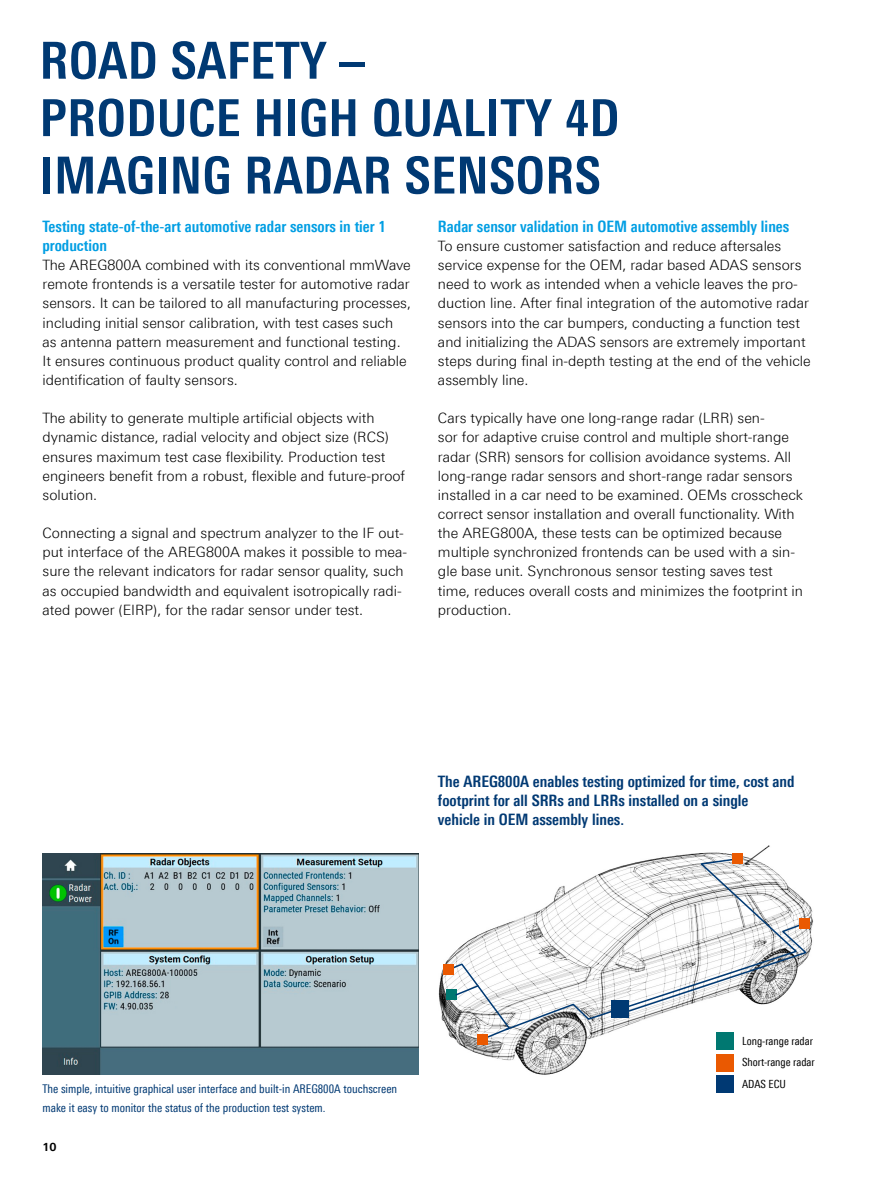
<style>
.page{position:relative;width:893px;height:1191px;background:#fff}
.page>*{position:absolute;margin:0;border:0;box-sizing:border-box;transform-origin:0 0}
.Seiten_Headline_34Pt_blau{font:700 condensed 51px/57.4px "Linotype Universfor RS";letter-spacing:.01em;color:#003973}
.Grafik_Tabelle_Überschrift{font:700 condensed 15.75px/19.2px "Linotype Universfor RS";color:#003973}
.Absatzfett_cyan{font:700 condensed 15.75px/19.2px "Linotype Universfor RS";color:#009ee3}
.Haupttext{font:300 14.25px/19.2px "Linotype Universfor RS";color:#000}
.Haupttext_ohne_Abstand{font:300 14.25px/19.2px "Linotype Universfor RS";color:#000}
.Bildunterschrift{font:condensed 12px/19.2px "Linotype Universfor RS";color:#003973}
.t1{font:11.25px "Linotype Univers 420 Cn";color:#000}
.t2{font:700 11.25px "Linotype Universfor RS";color:#000}
</style>
<div class="page">
<img style="left:395px;top:845px;width:418px;height:248px">
<div style="left:717px;top:1032px;width:17px;height:17px;background:#007871"></div>
<div style="left:717px;top:1075px;width:17px;height:17px;background:#003973"></div>
<div style="left:717px;top:1054px;width:17px;height:17px;background:#ea5901"></div>
<div style="left:443px;top:964px;width:11px;height:10px;background:#ea5901"></div>
<div style="left:446px;top:989px;width:10px;height:10px;background:#007871"></div>
<svg style="left:447px;top:857px;width:362px;height:184px"></svg>
<div style="left:477px;top:1034px;width:11px;height:10px;background:#ea5901"></div>
<div style="left:799px;top:918px;width:10px;height:10px;background:#ea5901"></div>
<div style="left:732px;top:853px;width:11px;height:11px;background:#ea5901"></div>
<img style="left:43px;top:854px;width:376px;height:220px">
<p class="Seiten_Headline_34Pt_blau" style="left:40px;top:31px;width:581px">ROAD SAFETY –<br>PRODUCE HIGH QUALITY 4D<br>IMAGING RADAR SENSORS</p>
<p class="Absatzfett_cyan" style="left:43px;top:216px;width:345px">Testing state-of-the-art automotive radar sensors in tier 1 production</p>
<p class="Haupttext_ohne_Abstand" style="left:43px;top:255px;width:370px">The AREG800A combined with its conventional mmWave remote frontends is a versatile tester for automotive radar sensors. It can be tailored to all manufacturing processes, including initial sensor calibration, with test cases such<br>as antenna pattern measurement and functional testing.<br>It ensures continuous product quality control and reliable identification of faulty sensors.</p>
<p class="Haupttext" style="left:43px;top:408px;width:364px">The ability to generate multiple artificial objects with dynamic distance, radial velocity and object size (RCS) ensures maximum test case flexibility. Production test engineers benefit from a robust, flexible and future-proof solution.</p>
<p class="Haupttext" style="left:43px;top:523px;width:366px">Connecting a signal and spectrum analyzer to the IF out&shy;put interface of the AREG800A makes it possible to mea&shy;sure the relevant indicators for radar sensor quality, such as occupied bandwidth and equivalent isotropically radi&shy;ated power (EIRP), for the radar sensor under test.</p>
<p class="Absatzfett_cyan" style="left:438px;top:216px;width:353px">Radar sensor validation in OEM automotive assembly lines</p>
<p class="Haupttext_ohne_Abstand" style="left:438px;top:236px;width:374px">To ensure customer satisfaction and reduce aftersales service expense for the OEM, radar based ADAS sensors need to work as intended when a vehicle leaves the pro&shy;duction line. After final integration of the automotive radar sensors into the car bumpers, conducting a function test and initializing the ADAS sensors are extremely important steps during final in-depth testing at the end of the vehicle assembly line.</p>
<p class="Haupttext" style="left:438px;top:408px;width:367px">Cars typically have one long-range radar (LRR) sen-<br>sor for adaptive cruise control and multiple short-range radar (SRR) sensors for collision avoidance systems. All long-range radar sensors and short-range radar sensors installed in a car need to be examined. OEMs crosscheck correct sensor installation and overall functionality. With the AREG800A, these tests can be optimized because multiple synchronized frontends can be used with a sin&shy;gle base unit. Synchronous sensor testing saves test time, reduces overall costs and minimizes the footprint in production.</p>
<p class="Grafik_Tabelle_Überschrift" style="left:438px;top:771px;width:358px">The AREG800A enables testing optimized for time, cost and footprint for all SRRs and LRRs installed on a single vehicle in OEM assembly lines.</p>
<p class="Bildunterschrift" style="left:43px;top:1079px;width:356px">The simple, intuitive graphical user interface and built-in AREG800A touchscreen make it easy to monitor the status of the production test system.</p>
<p class="t2" style="left:43px;top:1139px;width:16px">10</p>
<p class="t1" style="left:742px;top:1034px;width:72px">Long-range radar</p>
<p class="t1" style="left:742px;top:1077px;width:45px">ADAS ECU</p>
<p class="t1" style="left:742px;top:1055px;width:74px">Short-range radar</p>
</div>
